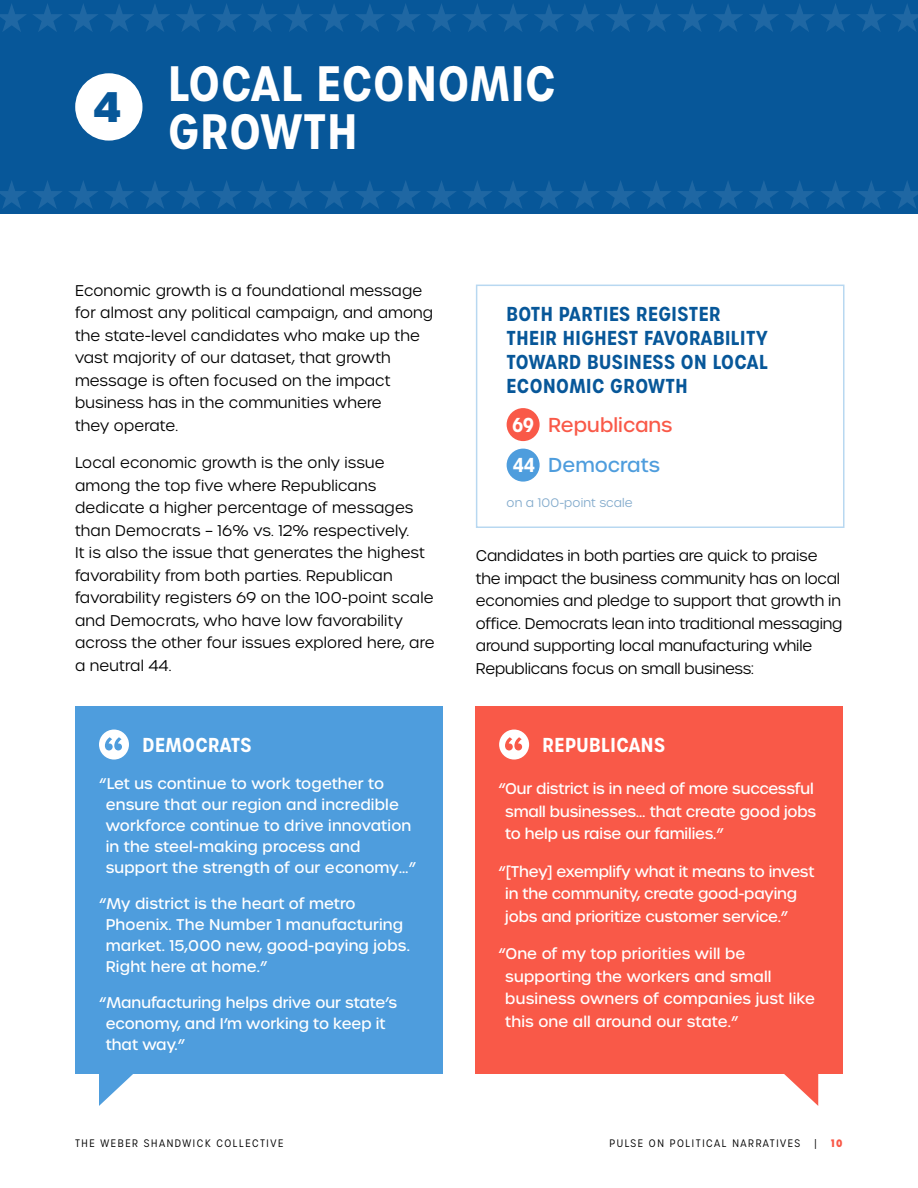
<style>
.page{position:relative;width:918px;height:1188px;background:#fff}
.page>*{position:absolute;margin:0;border:0;box-sizing:border-box;transform-origin:0 0}
.Issue_Headline_-_NEW{font:600 48px/48px "Urbane Condensed";letter-spacing:.02em;color:#fff}
.Subhead_1{font:700 41.25px "Urbane";color:#075799}
.Political_Party_Name_-_NEW{font:600 19.5px/24px "Urbane Condensed";letter-spacing:.025em;color:#075799}
.Political_Party_Name_-_NEW-2{font:600 19.5px "Urbane Condensed";letter-spacing:.025em;color:#fff}
.Political_Party_Name_-_NEW-3{font:500 19.5px "Urbane";color:#f95948}
.Political_Party_Name_-_NEW-4{font:500 19.5px "Urbane";color:#4e9ddd}
.Political_Quotes{font:500 15px/21px "Urbane";color:#fff}
.Body_Copy_-_NEW{font:300 15px/22.5px "Urbane";letter-spacing:.01em;color:#000}
.Body_Copy_-_NEW-2{font:300 15px/22.5px "Urbane";letter-spacing:-.01em;color:#000}
.Body_Copy_-_NEW-3{font:300 12px "Urbane";letter-spacing:.01em;color:#83abcc}
.t1{font:300 10.5px "Urbane Condensed";letter-spacing:.15em;color:#000}
.t2{font:700 10.5px "Urbane Condensed";color:#f95948}
</style>
<div class="page">
<div style="left:476px;top:285px;width:368px;height:243px;border:2px solid #b8d8f1"></div>
<div style="left:507px;top:408px;width:33px;height:33px;background:#f95948;border-radius:50%"></div>
<div style="left:0;top:0;width:918px;height:214px;background:#075799"></div>
<div style="left:75px;top:73px;width:68px;height:68px;background:#fff;border-radius:50%"></div>
<svg style="left:0;top:181px;width:349px;height:28px"></svg>
<svg style="left:355px;top:181px;width:388px;height:28px"></svg>
<svg style="left:749px;top:181px;width:169px;height:28px"></svg>
<svg style="left:0;top:4px;width:349px;height:28px"></svg>
<svg style="left:355px;top:4px;width:388px;height:28px"></svg>
<svg style="left:749px;top:4px;width:169px;height:28px"></svg>
<div style="left:75px;top:707px;width:367px;height:367px;background:#4e9ddd"></div>
<div style="left:99px;top:730px;width:30px;height:30px;background:#fff;border-radius:50%"></div>
<svg style="left:105px;top:737px;width:17px;height:13px"></svg>
<svg style="left:99px;top:1074px;width:34px;height:32px"></svg>
<div style="left:475px;top:707px;width:367px;height:367px;background:#f95948"></div>
<div style="left:499px;top:730px;width:30px;height:30px;background:#fff;border-radius:50%"></div>
<svg style="left:505px;top:737px;width:17px;height:13px"></svg>
<svg style="left:784px;top:1074px;width:34px;height:32px"></svg>
<div style="left:507px;top:449px;width:33px;height:33px;background:#4e9ddd;border-radius:50%"></div>
<p class="Subhead_1" style="left:93px;top:78px;width:30px">4</p>
<p class="Issue_Headline_-_NEW" style="left:168px;top:60px;width:389px">LOCAL ECONOMIC<br>GROWTH</p>
<p class="Body_Copy_-_NEW" style="left:75px;top:279px;width:360px">Economic growth is a foundational message for almost any political campaign, and among the state-level candidates who make up the vast majority of our dataset, that growth message is often focused on the impact business has in the communities where<br>they operate.</p>
<p class="Body_Copy_-_NEW" style="left:75px;top:452px;width:361px">Local economic growth is the only issue among the top five where Republicans dedicate a higher percentage of messages than Democrats – 16% vs. 12% respectively.<br>It is also the issue that generates the highest favorability from both parties. Republican favorability registers 69 on the 100-point scale and Democrats, who have low favorability across the other four issues explored here, are a neutral 44.</p>
<p class="Political_Party_Name_-_NEW-2" style="left:143px;top:732px;width:110px">DEMOCRATS</p>
<p class="Political_Quotes" style="left:106px;top:773px;width:312px;text-indent:-7px">“Let us continue to work together to ensure that our region and incredible workforce continue to drive innovation in the steel-making process and support the strength of our economy…”</p>
<p class="Political_Quotes" style="left:106px;top:893px;width:306px;text-indent:-7px">“My district is the heart of metro<br>Phoenix. The Number 1 manufacturing market. 15,000 new, good-paying jobs.<br>Right here at home.”</p>
<p class="Political_Quotes" style="left:106px;top:992px;width:293px;text-indent:-7px">“Manufacturing helps drive our state’s economy, and I’m working to keep it that way.”</p>
<p class="Political_Party_Name_-_NEW" style="left:507px;top:302px;width:263px">BOTH PARTIES REGISTER<br>THEIR HIGHEST FAVORABILITY<br>TOWARD BUSINESS ON LOCAL<br>ECONOMIC GROWTH</p>
<p class="Political_Party_Name_-_NEW-2" style="left:512px;top:411px;width:24px">69</p>
<p class="Political_Party_Name_-_NEW-3" style="left:548px;top:412px;width:126px">Republicans</p>
<p class="Political_Party_Name_-_NEW-2" style="left:513px;top:452px;width:24px">44</p>
<p class="Political_Party_Name_-_NEW-4" style="left:548px;top:453px;width:113px">Democrats</p>
<p class="Body_Copy_-_NEW-3" style="left:507px;top:495px;width:128px">on a 100-point scale</p>
<p class="Body_Copy_-_NEW-2" style="left:476px;top:545px;width:368px">Candidates in both parties are quick to praise the impact the business community has on local economies and pledge to support that growth in office. Democrats lean into traditional messaging around supporting local manufacturing while Republicans focus on small business:</p>
<p class="Political_Party_Name_-_NEW-2" style="left:543px;top:732px;width:124px">REPUBLICANS</p>
<p class="Political_Quotes" style="left:505px;top:778px;width:312px;line-height:22.5px;text-indent:-7px">“Our district is in need of more successful small businesses… that create good jobs to help us raise our families.”</p>
<p class="Political_Quotes" style="left:505px;top:860px;width:311px;line-height:22.5px;text-indent:-7px">“[They] exemplify what it means to invest in the community, create good-paying jobs and prioritize customer service.”</p>
<p class="Political_Quotes" style="left:505px;top:943px;width:311px;line-height:22.5px;text-indent:-7px">“One of my top priorities will be supporting the workers and small business owners of companies just like this one all around our state.”</p>
<p class="t1" style="left:75px;top:1136px;width:210px">THE WEBER SHANDWICK COLLECTIVE</p>
<p class="t1" style="left:609px;top:1136px;width:192px">PULSE ON POLITICAL NARRATIVES</p>
<p class="t1" style="left:815px;top:1136px;width:4px">|</p>
<p class="t2" style="left:831px;top:1136px;width:13px">10</p>
</div>
